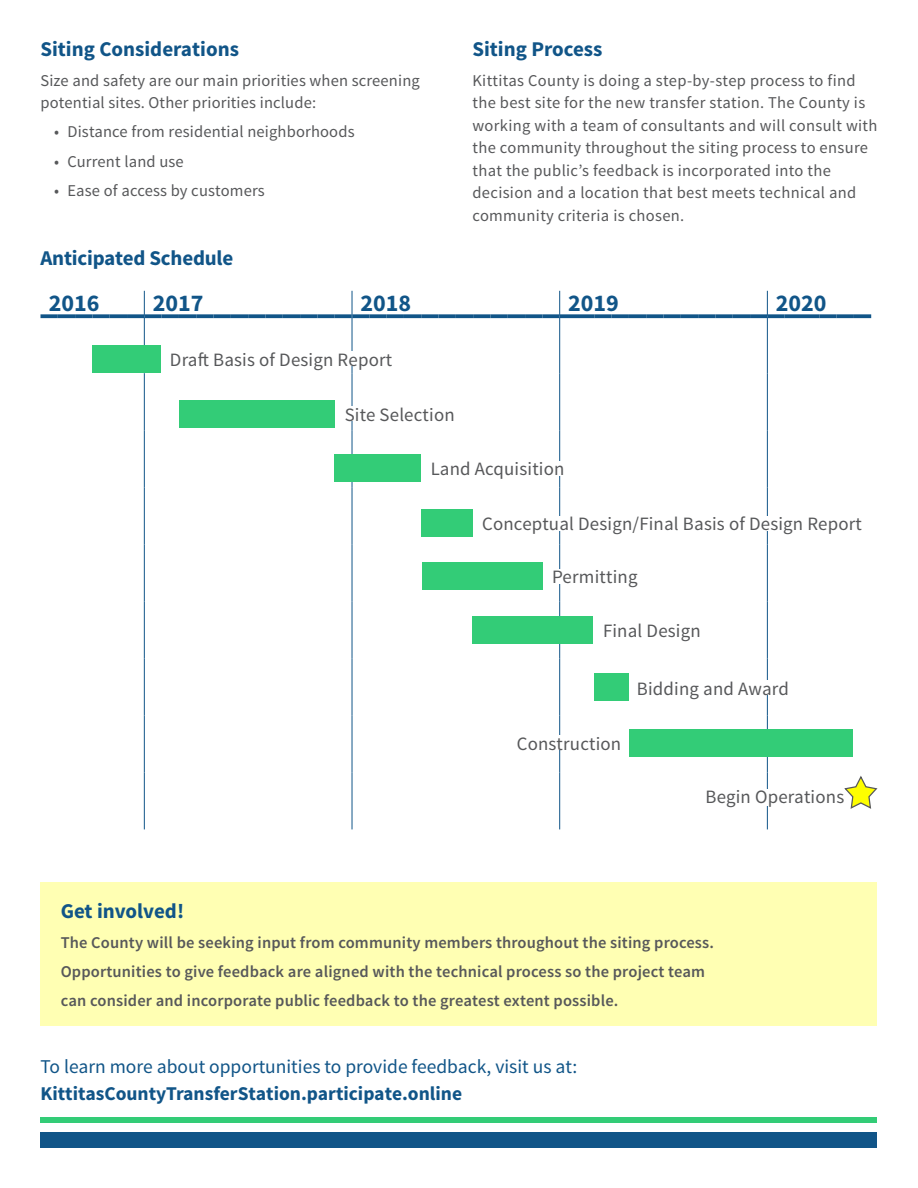
<style>
.page{position:relative;width:918px;height:1188px;background:#fff}
.page>*{position:absolute;margin:0;border:0;box-sizing:border-box;transform-origin:0 0}
.t1{font:700 24px "Source Sans Pro";color:#158}
.t2{font:700 21px "Source Sans Pro";color:#158}
.t3{font:19.5px/27px "Source Sans Pro";color:#158}
.t4{font:18.9px "Source Sans Pro";letter-spacing:.01em;color:#57585a}
.t5{font:16.5px/22.5px "Source Sans Pro";letter-spacing:.02em;color:#57585a}
.t6{font:600 16.5px "Source Sans Pro";letter-spacing:.01em;color:#57585a}
.s1{font-weight:700}
</style>
<div class="page">
<div style="left:40px;top:1132px;width:838px;height:15px;background:#158"></div>
<div style="left:40px;top:1117px;width:838px;height:6px;background:#3c7"></div>
<div style="left:40px;top:882px;width:838px;height:144px;background:#ffffb3"></div>
<svg style="left:40px;top:314px;width:18px;height:4px"></svg>
<svg style="left:58px;top:314px;width:17px;height:4px"></svg>
<svg style="left:75px;top:314px;width:17px;height:4px"></svg>
<svg style="left:92px;top:314px;width:18px;height:4px"></svg>
<svg style="left:110px;top:314px;width:17px;height:4px"></svg>
<svg style="left:127px;top:314px;width:17px;height:4px"></svg>
<svg style="left:145px;top:314px;width:17px;height:4px"></svg>
<svg style="left:162px;top:314px;width:17px;height:4px"></svg>
<svg style="left:179px;top:314px;width:17px;height:4px"></svg>
<svg style="left:196px;top:314px;width:18px;height:4px"></svg>
<svg style="left:214px;top:314px;width:17px;height:4px"></svg>
<svg style="left:231px;top:314px;width:17px;height:4px"></svg>
<svg style="left:248px;top:314px;width:17px;height:4px"></svg>
<svg style="left:265px;top:314px;width:18px;height:4px"></svg>
<svg style="left:283px;top:314px;width:17px;height:4px"></svg>
<svg style="left:300px;top:314px;width:17px;height:4px"></svg>
<svg style="left:317px;top:314px;width:18px;height:4px"></svg>
<svg style="left:335px;top:314px;width:17px;height:4px"></svg>
<svg style="left:353px;top:314px;width:16px;height:4px"></svg>
<svg style="left:369px;top:314px;width:18px;height:4px"></svg>
<svg style="left:387px;top:314px;width:17px;height:4px"></svg>
<svg style="left:404px;top:314px;width:17px;height:4px"></svg>
<svg style="left:421px;top:314px;width:18px;height:4px"></svg>
<svg style="left:439px;top:314px;width:17px;height:4px"></svg>
<svg style="left:456px;top:314px;width:17px;height:4px"></svg>
<svg style="left:473px;top:314px;width:17px;height:4px"></svg>
<svg style="left:490px;top:314px;width:18px;height:4px"></svg>
<svg style="left:508px;top:314px;width:17px;height:4px"></svg>
<svg style="left:525px;top:314px;width:17px;height:4px"></svg>
<svg style="left:542px;top:314px;width:17px;height:4px"></svg>
<svg style="left:560px;top:314px;width:17px;height:4px"></svg>
<svg style="left:577px;top:314px;width:17px;height:4px"></svg>
<svg style="left:594px;top:314px;width:18px;height:4px"></svg>
<svg style="left:612px;top:314px;width:17px;height:4px"></svg>
<svg style="left:629px;top:314px;width:17px;height:4px"></svg>
<svg style="left:646px;top:314px;width:18px;height:4px"></svg>
<svg style="left:664px;top:314px;width:17px;height:4px"></svg>
<svg style="left:681px;top:314px;width:17px;height:4px"></svg>
<svg style="left:698px;top:314px;width:17px;height:4px"></svg>
<svg style="left:715px;top:314px;width:18px;height:4px"></svg>
<svg style="left:733px;top:314px;width:17px;height:4px"></svg>
<svg style="left:750px;top:314px;width:17px;height:4px"></svg>
<svg style="left:768px;top:314px;width:17px;height:4px"></svg>
<svg style="left:785px;top:314px;width:17px;height:4px"></svg>
<svg style="left:802px;top:314px;width:17px;height:4px"></svg>
<svg style="left:819px;top:314px;width:18px;height:4px"></svg>
<svg style="left:837px;top:314px;width:17px;height:4px"></svg>
<svg style="left:854px;top:314px;width:17px;height:4px"></svg>
<svg style="left:144px;top:291px;width:1px;height:25px"></svg>
<svg style="left:352px;top:291px;width:1px;height:25px"></svg>
<svg style="left:559px;top:291px;width:1px;height:25px"></svg>
<svg style="left:767px;top:291px;width:1px;height:25px"></svg>
<hr style="left:144px;top:316px;width:1px;height:57px;background:#158">
<hr style="left:352px;top:316px;width:1px;height:57px;background:#158">
<hr style="left:559px;top:316px;width:1px;height:57px;background:#158">
<hr style="left:767px;top:316px;width:1px;height:57px;background:#158">
<hr style="left:144px;top:373px;width:1px;height:57px;background:#158">
<hr style="left:144px;top:430px;width:1px;height:57px;background:#158">
<hr style="left:144px;top:487px;width:1px;height:57px;background:#158">
<hr style="left:144px;top:544px;width:1px;height:57px;background:#158">
<hr style="left:144px;top:601px;width:1px;height:57px;background:#158">
<hr style="left:144px;top:658px;width:1px;height:57px;background:#158">
<hr style="left:144px;top:715px;width:1px;height:57px;background:#158">
<hr style="left:144px;top:772px;width:1px;height:57px;background:#158">
<hr style="left:352px;top:373px;width:1px;height:57px;background:#158">
<hr style="left:352px;top:430px;width:1px;height:57px;background:#158">
<hr style="left:352px;top:487px;width:1px;height:57px;background:#158">
<hr style="left:352px;top:544px;width:1px;height:57px;background:#158">
<hr style="left:352px;top:601px;width:1px;height:57px;background:#158">
<hr style="left:352px;top:658px;width:1px;height:57px;background:#158">
<hr style="left:352px;top:715px;width:1px;height:57px;background:#158">
<hr style="left:352px;top:772px;width:1px;height:57px;background:#158">
<hr style="left:559px;top:373px;width:1px;height:57px;background:#158">
<hr style="left:559px;top:430px;width:1px;height:57px;background:#158">
<hr style="left:559px;top:487px;width:1px;height:57px;background:#158">
<hr style="left:559px;top:544px;width:1px;height:57px;background:#158">
<hr style="left:559px;top:601px;width:1px;height:57px;background:#158">
<hr style="left:559px;top:658px;width:1px;height:57px;background:#158">
<hr style="left:559px;top:715px;width:1px;height:57px;background:#158">
<hr style="left:559px;top:772px;width:1px;height:57px;background:#158">
<hr style="left:767px;top:373px;width:1px;height:57px;background:#158">
<hr style="left:767px;top:430px;width:1px;height:57px;background:#158">
<hr style="left:767px;top:487px;width:1px;height:57px;background:#158">
<hr style="left:767px;top:544px;width:1px;height:57px;background:#158">
<hr style="left:767px;top:601px;width:1px;height:57px;background:#158">
<hr style="left:767px;top:658px;width:1px;height:57px;background:#158">
<hr style="left:767px;top:715px;width:1px;height:57px;background:#158">
<hr style="left:767px;top:772px;width:1px;height:57px;background:#158">
<div style="left:706px;top:789px;width:138px;height:17px;background:#fff"></div>
<div style="left:92px;top:345px;width:68px;height:28px;background:#3c7"></div>
<div style="left:170px;top:352px;width:222px;height:14px;background:#fff"></div>
<div style="left:179px;top:400px;width:156px;height:27px;background:#3c7"></div>
<div style="left:345px;top:406px;width:110px;height:15px;background:#fff"></div>
<div style="left:334px;top:454px;width:87px;height:28px;background:#3c7"></div>
<div style="left:431px;top:461px;width:133px;height:14px;background:#fff"></div>
<div style="left:422px;top:510px;width:51px;height:27px;background:#3c7"></div>
<div style="left:422px;top:562px;width:120px;height:28px;background:#3c7"></div>
<div style="left:552px;top:569px;width:86px;height:14px;background:#fff"></div>
<div style="left:473px;top:616px;width:120px;height:28px;background:#3c7"></div>
<div style="left:594px;top:674px;width:35px;height:27px;background:#3c7"></div>
<div style="left:637px;top:680px;width:152px;height:15px;background:#fff"></div>
<div style="left:629px;top:729px;width:223px;height:27px;background:#3c7"></div>
<div style="left:517px;top:736px;width:104px;height:14px;background:#fff"></div>
<svg style="left:844px;top:775px;width:34px;height:34px"></svg>
<p class="t2" style="left:40px;top:36px;width:200px">Siting Considerations</p>
<p class="t5" style="left:40px;top:69px;width:381px">Size and safety are our main priorities when screening potential sites. Other priorities include:</p>
<p class="t5" style="left:54px;top:121px;width:302px">• Distance from residential neighborhoods</p>
<p class="t5" style="left:54px;top:150px;width:131px">• Current land use</p>
<p class="t5" style="left:54px;top:179px;width:212px">• Ease of access by customers</p>
<p class="t2" style="left:472px;top:36px;width:132px">Siting Process</p>
<p class="t5" style="left:472px;top:69px;width:407px">Kittitas County is doing a step-by-step process to find the best site for the new transfer station. The County is working with a team of consultants and will consult with the community throughout the siting process to ensure that the public’s feedback is incorporated into the decision and a location that best meets technical and community criteria is chosen.</p>
<p class="t2" style="left:40px;top:244px;width:194px">Anticipated Schedule</p>
<p class="t1" style="left:49px;top:288px;width:52px">2016</p>
<p class="t1" style="left:153px;top:288px;width:52px">2017</p>
<p class="t1" style="left:361px;top:288px;width:52px">2018</p>
<p class="t1" style="left:568px;top:288px;width:52px">2019</p>
<p class="t1" style="left:776px;top:288px;width:52px">2020</p>
<p class="t4" style="left:170px;top:348px;width:224px">Draft Basis of Design Report</p>
<p class="t4" style="left:345px;top:403px;width:112px">Site Selection</p>
<p class="t4" style="left:431px;top:457px;width:135px">Land Acquisition</p>
<p class="t4" style="left:482px;top:512px;width:381px">Conceptual Design/Final Basis of Design Report</p>
<p class="t4" style="left:552px;top:565px;width:87px">Permitting</p>
<p class="t4" style="left:603px;top:619px;width:99px">Final Design</p>
<p class="t4" style="left:637px;top:677px;width:153px">Bidding and Award</p>
<p class="t4" style="left:517px;top:732px;width:106px">Construction</p>
<p class="t4" style="left:706px;top:785px;width:140px">Begin Operations</p>
<p class="t2" style="left:61px;top:898px;width:125px">Get involved!</p>
<p class="t6" style="left:61px;top:932px;width:655px">The County will be seeking input from community members throughout the siting process.</p>
<p class="t6" style="left:61px;top:961px;width:646px">Opportunities to give feedback are aligned with the technical process so the project team</p>
<p class="t6" style="left:61px;top:990px;width:559px">can consider and incorporate public feedback to the greatest extent possible.</p>
<p class="t3" style="left:41px;top:1053px;width:538px">To learn more about opportunities to provide feedback, visit us at:<br><span class="s1">KittitasCountyTransferStation.participate.online</span></p>
</div>
